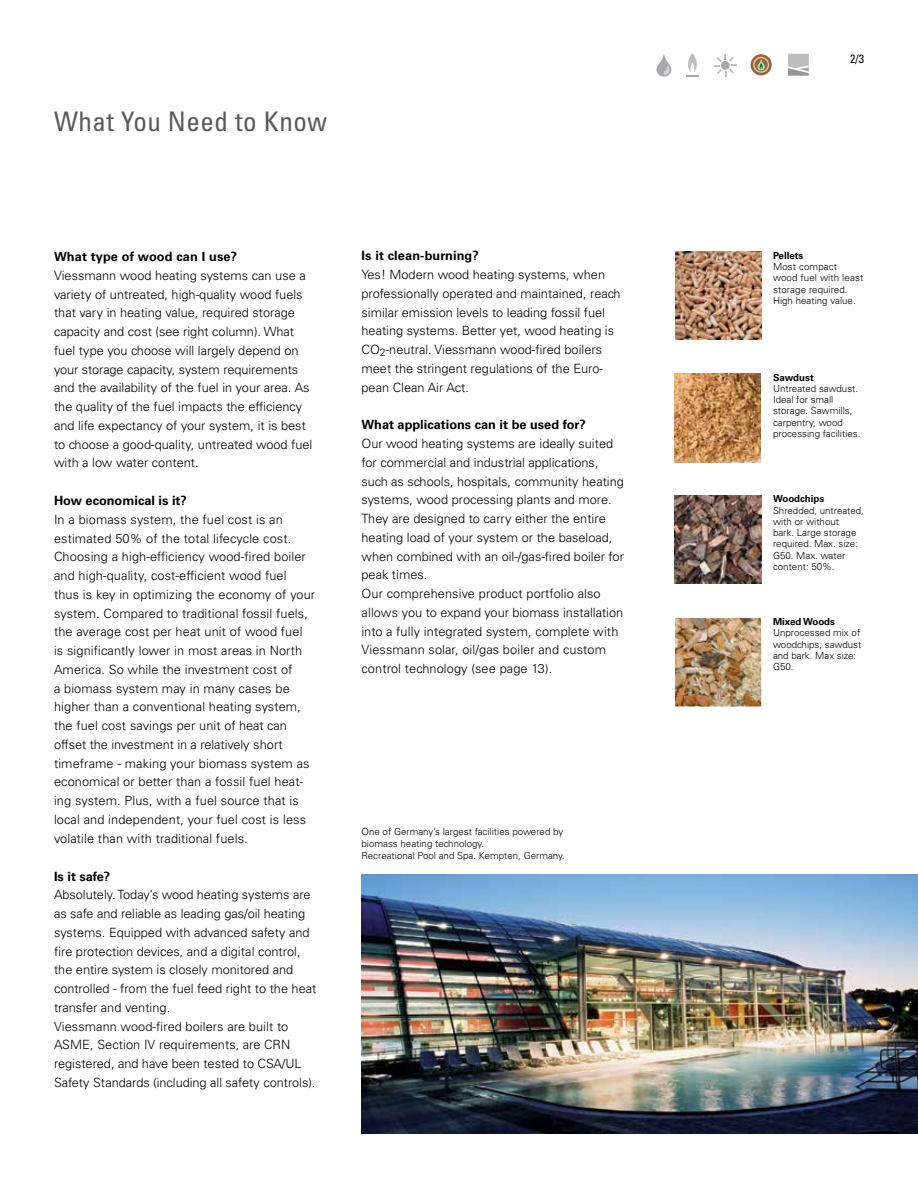
<style>
.page{position:relative;width:918px;height:1188px;background:#fff}
.page>*{position:absolute;margin:0;border:0;box-sizing:border-box;transform-origin:0 0}
.t1{font:condensed 27px "Univers LT Std";letter-spacing:.02em;color:#58595b}
.t2{font:300 12.75px/18.8px "Univers LT Std";color:#000}
.t3{font:700 12.75px "Univers LT Std";color:#000}
.t4{font:condensed 12px "Univers LT Std";color:#000}
.t5{font:300 9.75px/11.2px "Univers LT Std";color:#000}
.t6{font:700 9.75px "Univers LT Std";color:#000}
</style>
<div class="page">
<svg style="left:686px;top:53px;width:13px;height:24px"></svg>
<svg style="left:656px;top:54px;width:15px;height:23px"></svg>
<svg style="left:714px;top:54px;width:23px;height:23px"></svg>
<svg style="left:788px;top:54px;width:21px;height:22px"></svg>
<svg style="left:751px;top:54px;width:21px;height:21px"></svg>
<svg style="left:753px;top:57px;width:16px;height:16px"></svg>
<img style="left:675px;top:251px;width:87px;height:89px">
<img style="left:675px;top:374px;width:86px;height:88px">
<img style="left:675px;top:495px;width:87px;height:89px">
<img style="left:675px;top:618px;width:86px;height:89px">
<img style="left:362px;top:875px;width:556px;height:259px">
<h1 class="t1" style="left:54px;top:105px;width:274px">What You Need to Know</h1>
<p class="t3" style="left:54px;top:249px;width:185px">What type of wood can I use?</p>
<p class="t2" style="left:54px;top:266px;width:260px">Viessmann wood heating systems can use a variety of untreated, high-quality wood fuels that vary in heating value, required storage capacity and cost (see right column). What fuel type you choose will largely depend on your storage capacity, system requirements and the availability of the fuel in your area. As the quality of the fuel impacts the efficiency and life expectancy of your system, it is best to choose a good-quality, untreated wood fuel with a low water content.</p>
<p class="t3" style="left:54px;top:493px;width:134px">How economical is it?</p>
<p class="t2" style="left:54px;top:510px;width:263px">In a biomass system, the fuel cost is an estimated 50% of the total lifecycle cost.<br>Choosing a high-efficiency wood-fired boiler and high-quality, cost-efficient wood fuel<br>thus is key in optimizing the economy of your system. Compared to traditional fossil fuels, the average cost per heat unit of wood fuel<br>is significantly lower in most areas in North America. So while the investment cost of<br>a biomass system may in many cases be higher than a conventional heating system, the fuel cost savings per unit of heat can offset the investment in a relatively short timeframe - making your biomass system as economical or better than a fossil fuel heat&shy;ing system. Plus, with a fuel source that is local and independent, your fuel cost is less volatile than with traditional fuels.</p>
<p class="t3" style="left:54px;top:869px;width:58px">Is it safe?</p>
<p class="t2" style="left:54px;top:885px;width:264px">Absolutely. Today’s wood heating systems are as safe and reliable as leading gas/oil heating systems. Equipped with advanced safety and fire protection devices, and a digital control, the entire system is closely monitored and controlled - from the fuel feed right to the heat transfer and venting.<br>Viessmann wood-fired boilers are built to ASME, Section IV requirements, are CRN registered, and have been tested to CSA/UL Safety Standards (including all safety controls).</p>
<p class="t3" style="left:362px;top:248px;width:119px">Is it clean-burning?</p>
<p class="t2" style="left:361px;top:265px;width:261px">Yes! Modern wood heating systems, when professionally operated and maintained, reach similar emission levels to leading fossil fuel heating systems. Better yet, wood heating is CO<sub>2</sub>-neutral. Viessmann wood-fired boilers meet the stringent regulations of the Euro&shy;pean Clean Air Act.</p>
<p class="t3" style="left:361px;top:417px;width:226px">What applications can it be used for?</p>
<p class="t2" style="left:361px;top:434px;width:264px">Our wood heating systems are ideally suited for commercial and industrial applications, such as schools, hospitals, community heating systems, wood processing plants and more.<br>They are designed to carry either the entire heating load of your system or the baseload, when combined with an oil-/gas-fired boiler for peak times.<br>Our comprehensive product portfolio also allows you to expand your biomass installation into a fully integrated system, complete with Viessmann solar, oil/gas boiler and custom control technology (see page 13).</p>
<p class="t5" style="left:362px;top:825px;width:205px;line-height:12px">One of Germany’s largest facilities powered by biomass heating technology.<br>Recreational Pool and Spa. Kempten, Germany.</p>
<p class="t4" style="left:850px;top:51px;width:15px">2/3</p>
<p class="t6" style="left:773px;top:250px;width:32px">Pellets</p>
<p class="t5" style="left:773px;top:261px;width:92px">Most compact wood fuel with least storage required.<br>High heating value.</p>
<p class="t6" style="left:773px;top:371px;width:42px">Sawdust</p>
<p class="t5" style="left:773px;top:383px;width:89px">Untreated sawdust.<br>Ideal for small storage. Sawmills, carpentry, wood processing facilities.</p>
<p class="t6" style="left:773px;top:493px;width:53px">Woodchips</p>
<p class="t5" style="left:773px;top:504px;width:92px">Shredded, untreated, with or without<br>bark. Large storage required. Max. size:<br>G50. Max. water content: 50%.</p>
<p class="t6" style="left:773px;top:616px;width:64px">Mixed Woods</p>
<p class="t5" style="left:773px;top:627px;width:90px">Unprocessed mix of woodchips, sawdust and bark. Max size:<br>G50.</p>
</div>
